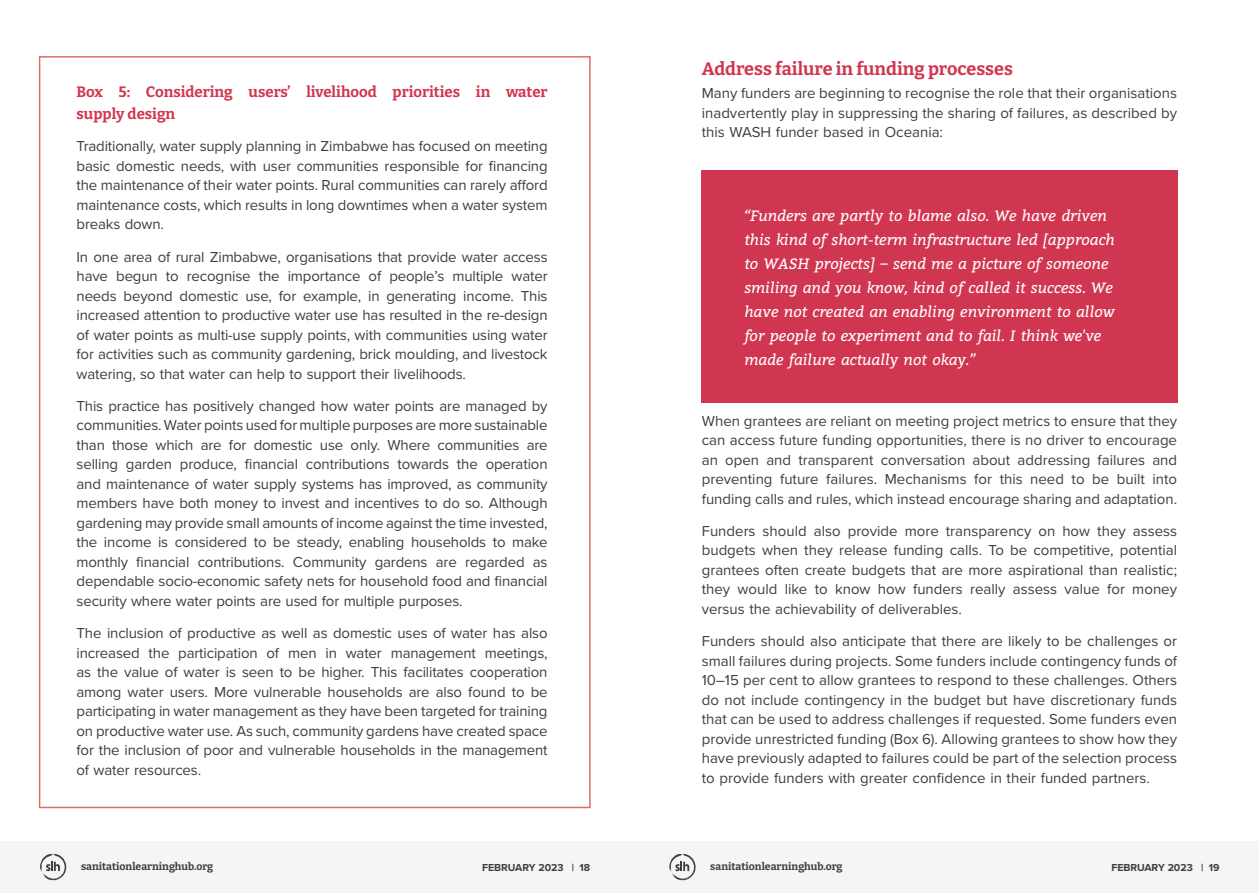
<style>
.page{position:relative;width:1259px;height:893px;background:#fff}
.page>*{position:absolute;margin:0;border:0;box-sizing:border-box;transform-origin:0 0}
.Title_-_H2{font:100 18px "Bitter";color:#d13650}
.Body{font:15px/19.5px "Proxima Nova";letter-spacing:-.01em;color:#3e3e3f;text-align:justify}
.Box_Text_-_Inline_Qu{font:italic 15px/24px "Bitter";letter-spacing:-.005em;color:#fff}
.Body-2{font:100 15px/22.5px "Bitter";color:#d13650}
.t1{font:100 10.5px "Bitter";color:#3e3e3f}
.t2{font:700 10.5px "Proxima Nova";color:#3e3e3f}
</style>
<div class="page">
<div style="left:702px;top:170px;width:476px;height:233px;background:#d13650"></div>
<div style="left:629px;top:841px;width:630px;height:52px;background:#f4f5f5"></div>
<div style="left:0;top:841px;width:629px;height:52px;background:#f4f5f5"></div>
<svg style="left:669px;top:854px;width:26px;height:26px"></svg>
<svg style="left:40px;top:854px;width:26px;height:26px"></svg>
<p class="Body-2" style="left:77px;top:80px;width:472px">Box 5: Considering users’ livelihood priorities in water supply design</p>
<p class="Body" style="left:77px;top:136px;width:472px">Traditionally, water supply planning in Zimbabwe has focused on meeting basic domestic needs, with user communities responsible for financing the maintenance of their water points. Rural communities can rarely afford maintenance costs, which results in long downtimes when a water system breaks down.</p>
<p class="Body" style="left:77px;top:246px;width:472px">In one area of rural Zimbabwe, organisations that provide water access have begun to recognise the importance of people’s multiple water needs beyond domestic use, for example, in generating income. This increased attention to productive water use has resulted in the re-design of water points as multi-use supply points, with communities using water for activities such as community gardening, brick moulding, and livestock watering, so that water can help to support their livelihoods.</p>
<p class="Body" style="left:77px;top:396px;width:472px">This practice has positively changed how water points are managed by communities. Water points used for multiple purposes are more sustainable than those which are for domestic use only. Where communities are selling garden produce, financial contributions towards the operation and maintenance of water supply systems has improved, as community members have both money to invest and incentives to do so. Although gardening may provide small amounts of income against the time invested, the income is considered to be steady, enabling households to make monthly financial contributions. Community gardens are regarded as dependable socio-economic safety nets for household food and financial security where water points are used for multiple purposes.</p>
<p class="Body" style="left:77px;top:623px;width:472px">The inclusion of productive as well as domestic uses of water has also increased the participation of men in water management meetings, as the value of water is seen to be higher. This facilitates cooperation among water users. More vulnerable households are also found to be participating in water management as they have been targeted for training on productive water use. As such, community gardens have created space for the inclusion of poor and vulnerable households in the management of water resources.</p>
<p class="Title_-_H2" style="left:702px;top:57px;width:312px">Address failure in funding processes</p>
<p class="Body" style="left:702px;top:83px;width:477px">Many funders are beginning to recognise the role that their organisations inadvertently play in suppressing the sharing of failures, as described by this WASH funder based in Oceania:</p>
<p class="Box_Text_-_Inline_Qu" style="left:744px;top:202px;width:372px">“Funders are partly to blame also. We have driven this kind of short-term infrastructure led [approach to WASH projects] – send me a picture of someone smiling and you know, kind of called it success. We have not created an enabling environment to allow for people to experiment and to fail. I think we've made failure actually not okay.”</p>
<p class="Body" style="left:702px;top:410px;width:477px">When grantees are reliant on meeting project metrics to ensure that they can access future funding opportunities, there is no driver to encourage an open and transparent conversation about addressing failures and preventing future failures. Mechanisms for this need to be built into funding calls and rules, which instead encourage sharing and adaptation.</p>
<p class="Body" style="left:702px;top:520px;width:477px">Funders should also provide more transparency on how they assess budgets when they release funding calls. To be competitive, potential grantees often create budgets that are more aspirational than realistic; they would like to know how funders really assess value for money versus the achievability of deliverables.</p>
<p class="Body" style="left:702px;top:631px;width:477px">Funders should also anticipate that there are likely to be challenges or small failures during projects. Some funders include contingency funds of 10–15 per cent to allow grantees to respond to these challenges. Others do not include contingency in the budget but have discretionary funds that can be used to address challenges if requested. Some funders even provide unrestricted funding (Box 6). Allowing grantees to show how they have previously adapted to failures could be part of the selection process to provide funders with greater confidence in their funded partners.</p>
<p class="t1" style="left:81px;top:859px;width:134px">sanitationlearninghub.org</p>
<p class="t2" style="left:482px;top:860px;width:109px">FEBRUARY 2023 | 18</p>
<p class="t1" style="left:710px;top:859px;width:134px">sanitationlearninghub.org</p>
<p class="t2" style="left:1111px;top:860px;width:110px">FEBRUARY 2023 | 19</p>
</div>
